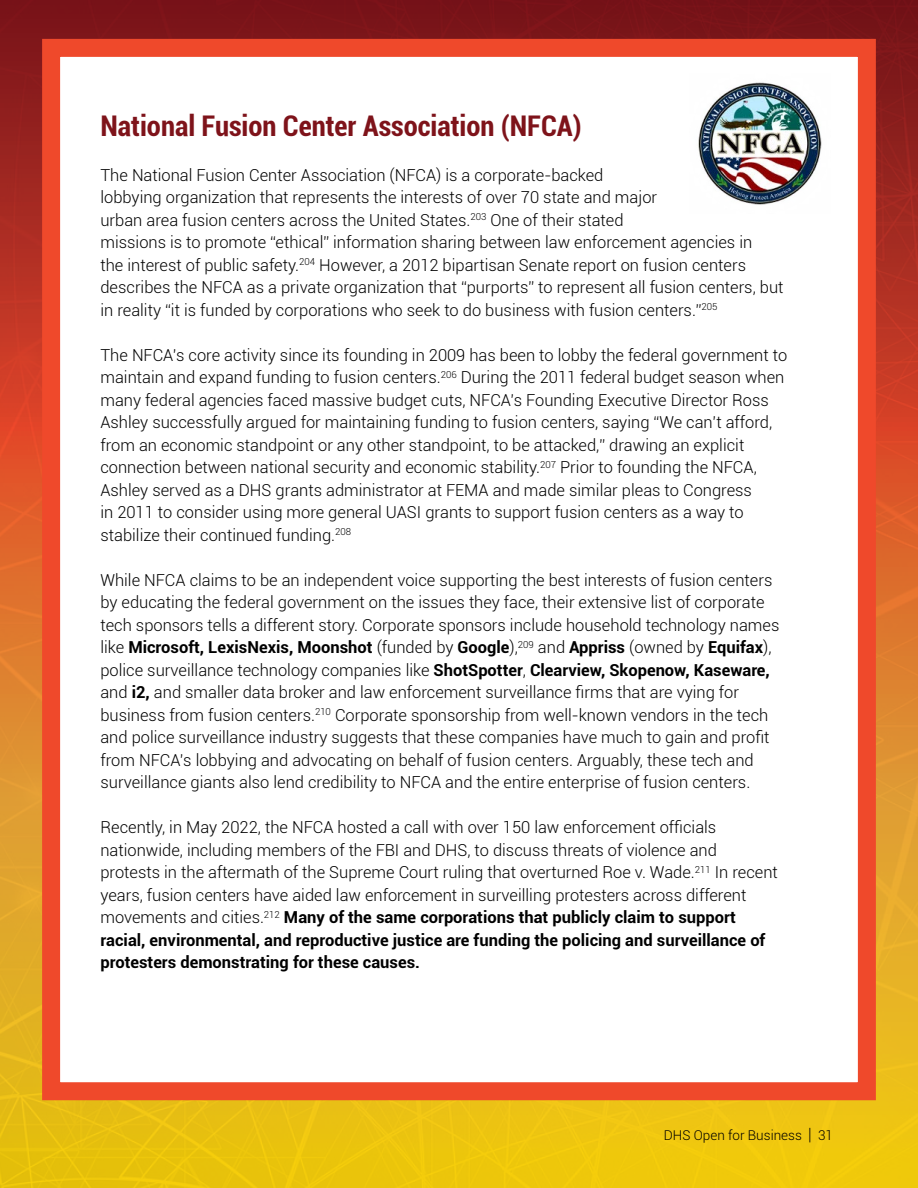
<style>
.page{position:relative;width:918px;height:1188px;background:#fff}
.page>*{position:absolute;margin:0;border:0;box-sizing:border-box;transform-origin:0 0}
.t1{font:700 condensed 28.5px "Roboto";color:#7e131a}
.t2{font:300 16.5px/22.5px "Roboto";color:#000}
.t3{font:300 13.5px "Roboto";color:#000}
.s1{font-weight:700}
.s2{font-size:16.8px}
</style>
<div class="page">
<img style="left:0;top:0;width:918px;height:1188px">
<div style="left:42px;top:39px;width:834px;height:1061px;background:#fff;border:18px solid #ef492b"></div>
<img style="left:698px;top:82px;width:124px;height:123px">
<h1 class="t1" style="left:100px;top:106px;width:483px">National Fusion Center Association (NFCA)</h1>
<p class="t2" style="left:100px;top:163px;width:685px">The National Fusion Center Association (NFCA) is a corporate-backed<br>lobbying organization that represents the interests of over 70 state and major<br>urban area fusion centers across the United States.<sup>203</sup> One of their stated<br>missions is to promote “ethical” information sharing between law enforcement agencies in<br>the interest of public safety.<sup>204</sup> However, a 2012 bipartisan Senate report on fusion centers describes the NFCA as a private organization that “purports” to represent all fusion centers, but in reality “it is funded by corporations who seek to do business with fusion centers.”<sup>205</sup></p>
<p class="t2" style="left:100px;top:343px;width:688px">The NFCA’s core activity since its founding in 2009 has been to lobby the federal government to maintain and expand funding to fusion centers.<sup>206</sup> During the 2011 federal budget season when many federal agencies faced massive budget cuts, NFCA’s Founding Executive Director Ross Ashley successfully argued for maintaining funding to fusion centers, saying “We can’t afford, from an economic standpoint or any other standpoint, to be attacked,” drawing an explicit connection between national security and economic stability.<sup>207</sup> Prior to founding the NFCA, Ashley served as a DHS grants administrator at FEMA and made similar pleas to Congress<br>in 2011 to consider using more general UASI grants to support fusion centers as a way to stabilize their continued funding.<sup>208</sup></p>
<p class="t2" style="left:100px;top:568px;width:681px">While NFCA claims to be an independent voice supporting the best interests of fusion centers by educating the federal government on the issues they face, their extensive list of corporate tech sponsors tells a different story. Corporate sponsors include household technology names like <span class="s1">Microsoft, LexisNexis, Moonshot</span> (funded by <span class="s1">Google</span>),<sup>209</sup> and <span class="s1">Appriss</span> (owned by <span class="s1">Equifax</span>), police surveillance technology companies like <span class="s1">ShotSpotter</span>, <span class="s1">Clearview, Skopenow, Kaseware, </span>and <span class="s1">i2,</span> and smaller data broker and law enforcement surveillance firms that are vying for business from fusion centers.<sup>210</sup> Corporate sponsorship from well-known vendors in the tech and police surveillance industry suggests that these companies have much to gain and profit from NFCA’s lobbying and advocating on behalf of fusion centers. Arguably, these tech and surveillance giants also lend credibility to NFCA and the entire enterprise of fusion centers.</p>
<p class="t2" style="left:100px;top:816px;width:679px">Recently, in May 2022, the NFCA hosted a call with over 150 law enforcement officials nationwide, including members of the FBI and DHS, to discuss threats of violence and protests in the aftermath of the Supreme Court ruling that overturned Roe v. Wade.<sup>211</sup> In recent years, fusion centers have aided law enforcement in surveilling protesters across different movements and cities.<sup>212</sup> <span class="s1">Many of the same corporations that publicly claim to support racial, environmental, and reproductive justice are funding the policing and surveillance of protesters demonstrating for these causes.</span></p>
<p class="t3" style="left:664px;top:1126px;width:171px">DHS Open for Business <span class="s2">|</span> 31</p>
</div>
